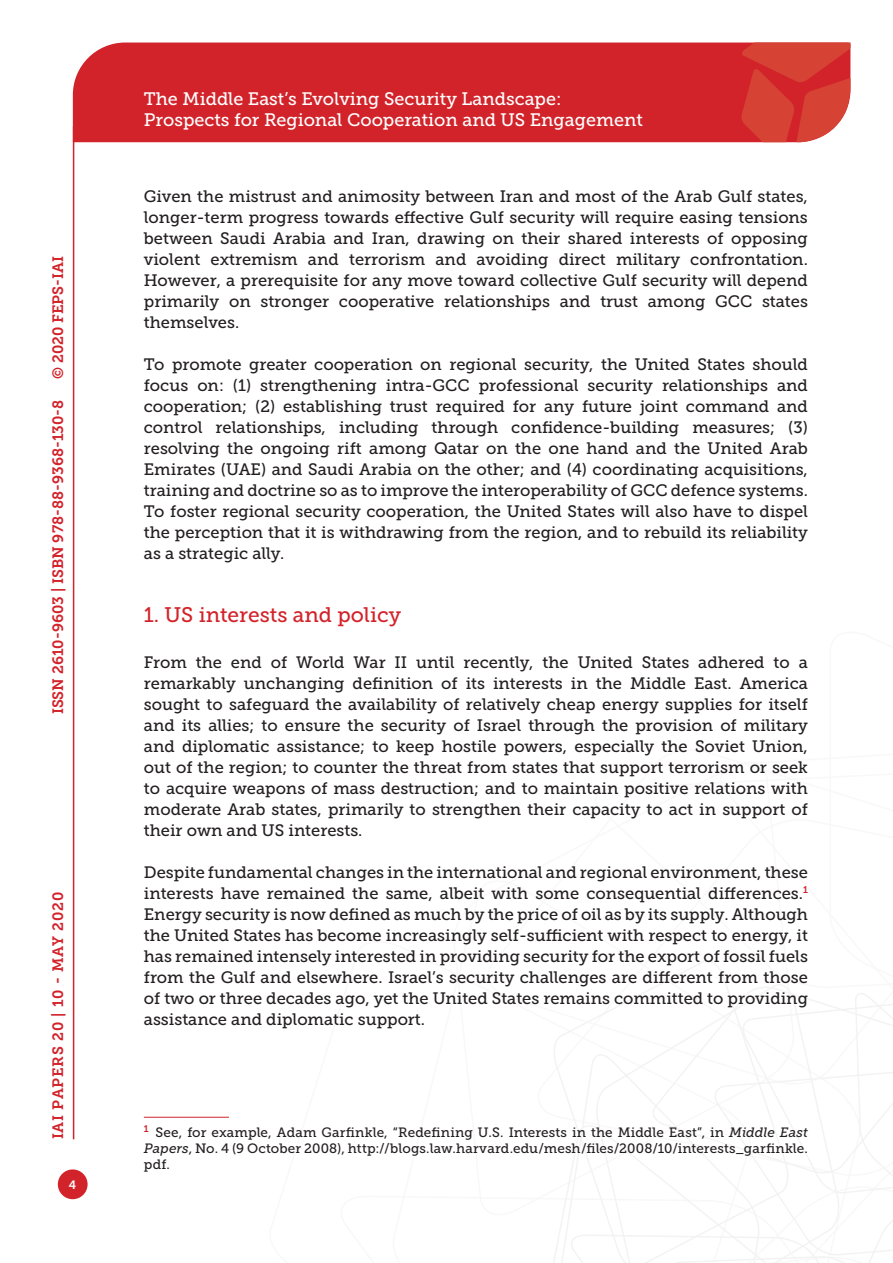
<style>
.page{position:relative;width:893px;height:1263px;background:#fff}
.page>*{position:absolute;margin:0;border:0;box-sizing:border-box;transform-origin:0 0}
.Titolo_paragrafo{font:21px "Museo Slab 500";color:#d2232a}
.t1{font:18px/21.6px "Museo Slab 500";color:#fff}
.Testo{font:16.5px/21px "Museo Slab 500";color:#231f20;text-align:justify}
.t2{font:15px "Museo Slab 700";color:#d2232a}
.t3{font:15px "Museo Slab 700";letter-spacing:.05em;color:#d2232a}
.Nota{font:13.5px/16.2px "Museo Slab 500";letter-spacing:.015em;color:#231f20;text-align:justify}
.t4{font:12px "Museo Slab 700";color:#fff}
.s1{font-style:italic}
</style>
<div class="page">
<svg style="left:553px;top:960px;width:340px;height:303px"></svg>
<div style="left:73px;top:43px;width:668px;height:99px;background:#d2232a"></div>
<svg style="left:741px;top:43px;width:109px;height:99px;background:#d6433b"></svg>
<div style="left:58px;top:1169px;width:30px;height:30px;background:#d2232a;border-radius:50%"></div>
<hr style="left:73px;top:126px;width:1px;height:1013px;background:#d2232a">
<hr style="left:144px;top:1117px;width:85px;height:1px;background:#d2232a">
<p class="t2" style="left:50px;top:379px;width:125px;rotate:-90deg">© 2020 FEPS-IAI</p>
<p class="t2" style="left:49px;top:714px;width:316px;rotate:-90deg">ISSN 2610-9603 | ISBN 978-88-9368-130-8</p>
<p class="t3" style="left:50px;top:1139px;width:249px;rotate:-90deg">IAI PAPERS 20 | 10 - MAY 2020</p>
<p class="t4" style="left:69px;top:1178px;width:9px">4</p>
<p class="t1" style="left:144px;top:88px;width:500px">The Middle East’s Evolving Security Landscape:<br>Prospects for Regional Cooperation and US Engagement</p>
<p class="Testo" style="left:144px;top:186px;width:666px">Given the mistrust and animosity between Iran and most of the Arab Gulf states, longer-term progress towards effective Gulf security will require easing tensions between Saudi Arabia and Iran, drawing on their shared interests of opposing violent extremism and terrorism and avoiding direct military confrontation.<br>However, a prerequisite for any move toward collective Gulf security will depend primarily on stronger cooperative relationships and trust among GCC states themselves.</p>
<p class="Testo" style="left:144px;top:354px;width:666px">To promote greater cooperation on regional security, the United States should focus on: (1) strengthening intra-GCC professional security relationships and cooperation; (2) establishing trust required for any future joint command and control relationships, including through confidence-building measures; (3) resolving the ongoing rift among Qatar on the one hand and the United Arab Emirates (UAE) and Saudi Arabia on the other; and (4) coordinating acquisitions, training and doctrine so as to improve the interoperability of GCC defence systems.<br>To foster regional security cooperation, the United States will also have to dispel the perception that it is withdrawing from the region, and to rebuild its reliability as a strategic ally.</p>
<p class="Titolo_paragrafo" style="left:144px;top:603px;width:259px">1. US interests and policy</p>
<p class="Testo" style="left:144px;top:652px;width:666px">From the end of World War II until recently, the United States adhered to a remarkably unchanging definition of its interests in the Middle East. America sought to safeguard the availability of relatively cheap energy supplies for itself and its allies; to ensure the security of Israel through the provision of military and diplomatic assistance; to keep hostile powers, especially the Soviet Union, out of the region; to counter the threat from states that support terrorism or seek to acquire weapons of mass destruction; and to maintain positive relations with moderate Arab states, primarily to strengthen their capacity to act in support of their own and US interests.</p>
<p class="Testo" style="left:144px;top:862px;width:666px">Despite fundamental changes in the international and regional environment, these interests have remained the same, albeit with some consequential differences.<sup>1<br></sup>Energy security is now defined as much by the price of oil as by its supply. Although the United States has become increasingly self-sufficient with respect to energy, it has remained intensely interested in providing security for the export of fossil fuels from the Gulf and elsewhere. Israel’s security challenges are different from those of two or three decades ago, yet the United States remains committed to providing assistance and diplomatic support.</p>
<p class="Nota" style="left:144px;top:1124px;width:666px"><sup>1</sup> See, for example, Adam Garfinkle, “Redefining U.S. Interests in the Middle East”, in <span class="s1">Middle East Papers</span>, No. 4 (9 October 2008), http://blogs.law.harvard.edu/mesh/files/2008/10/interests_garfinkle. pdf.</p>
</div>
